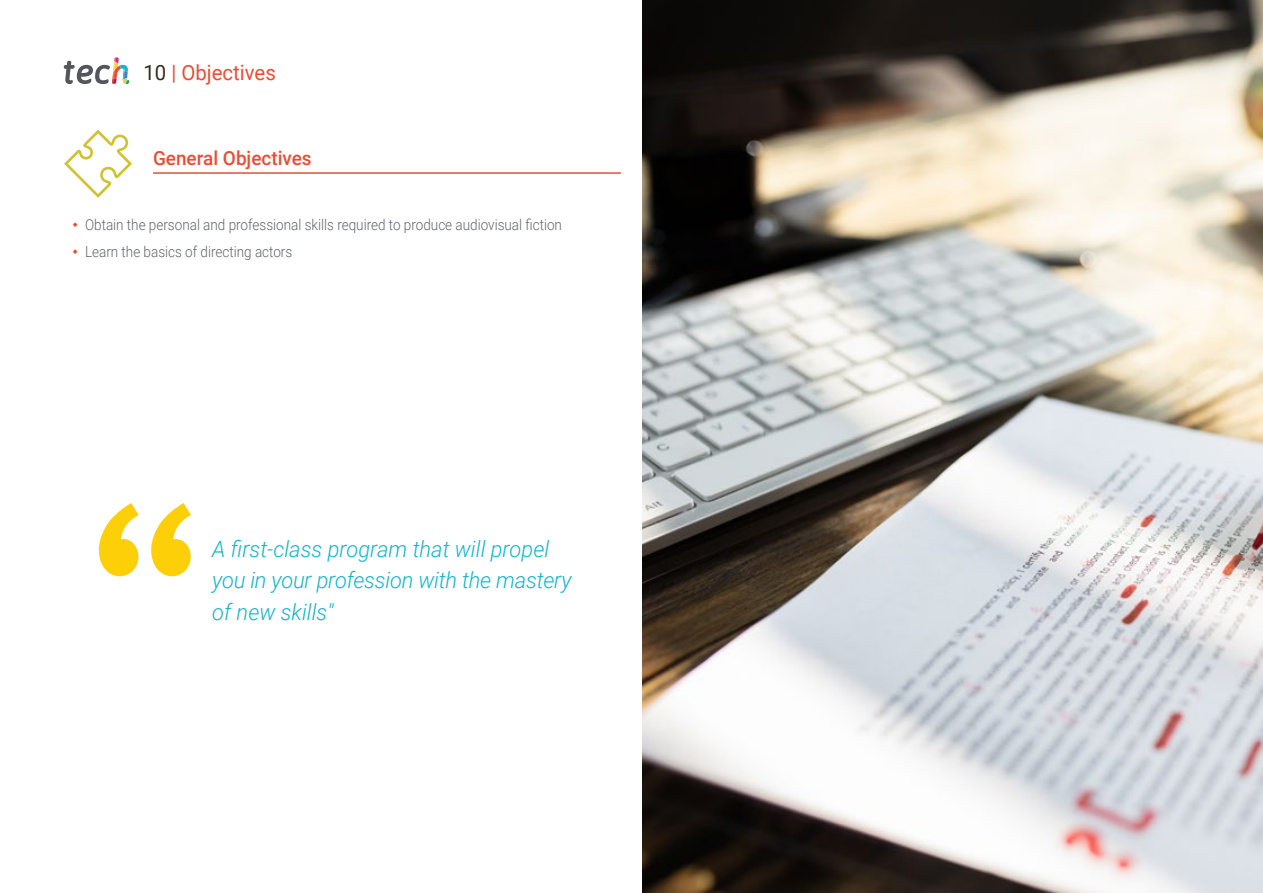
<style>
.page{position:relative;width:1263px;height:893px;background:#fff}
.page>*{position:absolute;margin:0;border:0;box-sizing:border-box;transform-origin:0 0}
.t1{font:italic 300 22.5px/31.5px "Roboto";color:#0fb6cf}
.t2{font:21px "Roboto";color:#e94d35}
.t3{font:500 19.5px "Roboto";color:#e94d35}
.t4{font:300 15px/26.7px "Roboto";color:#61646a;scale:.9 1}
.s1{color:#312e20}
</style>
<div class="page">
<hr style="left:153px;top:173px;width:468px;height:1px;background:#e94d35">
<svg style="left:64px;top:130px;width:68px;height:68px"></svg>
<img style="left:642px;top:0;width:621px;height:893px">
<svg style="left:64px;top:57px;width:65px;height:27px"></svg>
<svg style="left:99px;top:503px;width:92px;height:73px"></svg>
<h2 class="t2" style="left:144px;top:57px;width:134px"><span class="s1">10</span> | Objectives</h2>
<h3 class="t3" style="left:153px;top:144px;width:160px">General Objectives</h3>
<p class="t4" style="left:85px;top:211px;width:531px">Obtain the personal and professional skills required to produce audiovisual fiction<br>Learn the basics of directing actors</p>
<h1 class="t1" style="left:212px;top:532px;width:361px">A first-class program that will propel you in your profession with the mastery of new skills"</h1>
</div>
